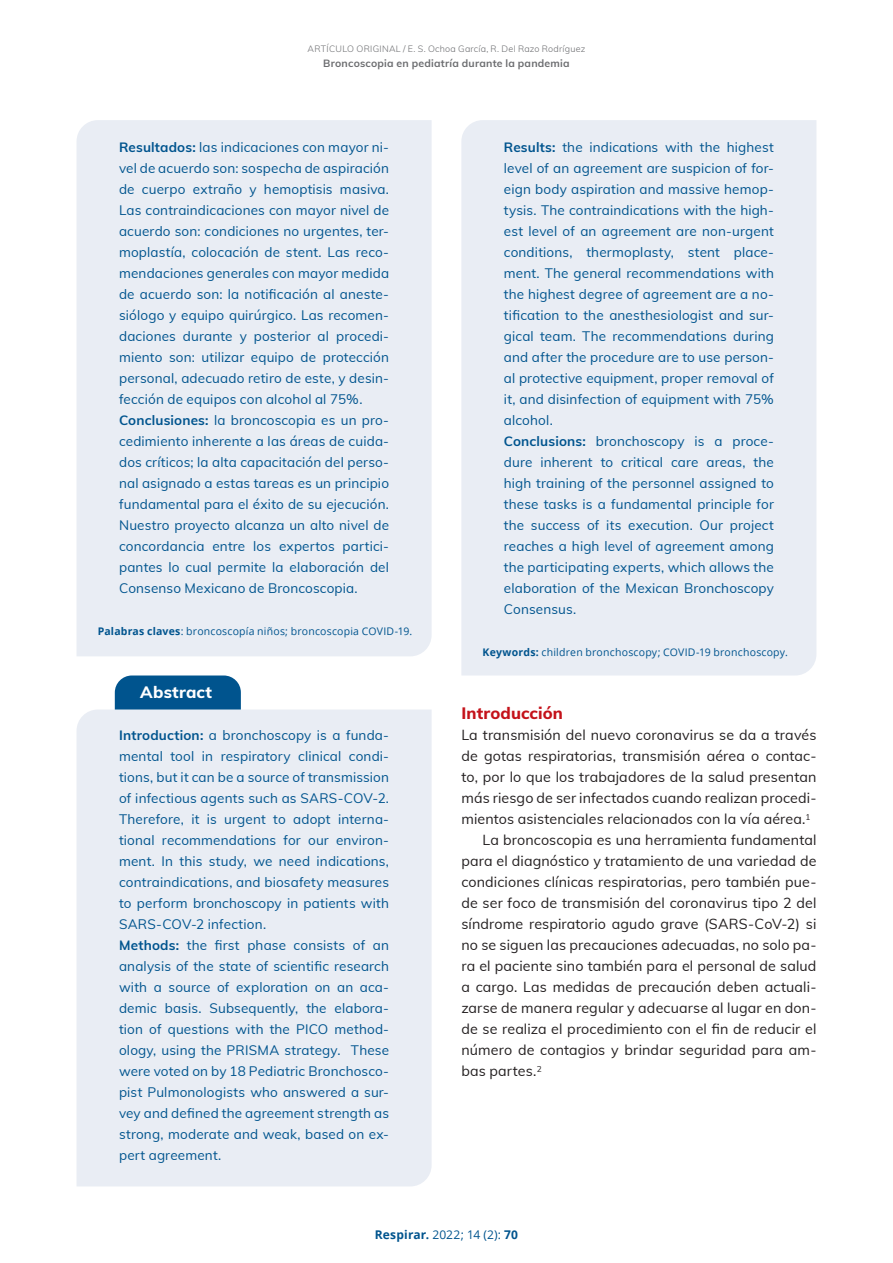
<style>
.page{position:relative;width:893px;height:1263px;background:#fff}
.page>*{position:absolute;margin:0;border:0;box-sizing:border-box;transform-origin:0 0}
.sub1{font:800 16.5px "Muli";letter-spacing:.005em;color:#c4121a}
.sub_1_resumen{font:800 16.5px "Muli";letter-spacing:.015em;color:#fff}
.normal_seco{font:14.25px/21px "Muli";letter-spacing:.01em;color:#231f20;text-align:justify}
.primero_seco{font:14.25px/21px "Muli";letter-spacing:.01em;color:#231f20;text-align:justify}
.resumen{font:13.5px/21px "Muli";letter-spacing:.01em;color:#00548e;text-align:justify}
.t1{font:700 12px "Open Sans";letter-spacing:.015em;color:#00548e}
.pie_pagina{font:10.5px "Open Sans";letter-spacing:.02em;color:#00548e}
.t2{font:700 10.5px "Muli";letter-spacing:.02em;color:#6c6d70}
.t3{font:300 9px "Muli";letter-spacing:.025em;color:#6c6d70}
.s1{font-weight:700}
.s2{font-weight:400}
</style>
<div class="page">
<div style="left:77px;top:709px;width:355px;height:477px;background:#e9edf4"></div>
<div style="left:115px;top:675px;width:126px;height:34px;background:#00548e"></div>
<div style="left:77px;top:120px;width:355px;height:536px;background:#e9edf4"></div>
<div style="left:461px;top:120px;width:355px;height:555px;background:#e9edf4"></div>
<p class="t3" style="left:308px;top:43px;width:279px">ARTÍCULO ORIGINAL / E. S. Ochoa García, R. Del Razo Rodríguez</p>
<p class="t2" style="left:323px;top:56px;width:248px">Broncoscopia en pediatría durante la pandemia</p>
<p class="resumen" style="left:119px;top:136px;width:272px"><span class="s1">Resultados:</span> las indicaciones con mayor ni&shy;vel de acuerdo son: sospecha de aspiración de cuerpo extraño y hemoptisis masiva.<br>Las contraindicaciones con mayor nivel de acuerdo son: condiciones no urgentes, ter&shy;moplastía, colocación de stent. Las reco&shy;mendaciones generales con mayor medida de acuerdo son: la notificación al aneste&shy;siólogo y equipo quirúrgico. Las recomen&shy;daciones durante y posterior al procedi&shy;miento son: utilizar equipo de protección personal, adecuado retiro de este, y desin&shy;fección de equipos con alcohol al 75%.</p>
<p class="resumen" style="left:119px;top:409px;width:272px"><span class="s1">Conclusiones:</span> la broncoscopia es un pro&shy;cedimiento inherente a las áreas de cuida&shy;dos críticos; la alta capacitación del perso&shy;nal asignado a estas tareas es un principio fundamental para el éxito de su ejecución.<br>Nuestro proyecto alcanza un alto nivel de concordancia entre los expertos partici&shy;pantes lo cual permite la elaboración del Consenso Mexicano de Broncoscopia.</p>
<p class="pie_pagina" style="left:98px;top:624px;width:316px"><span class="s1">Palabras claves</span>: broncoscopía niños; broncoscopia COVID-19.</p>
<p class="sub_1_resumen" style="left:140px;top:680px;width:73px">Abstract</p>
<p class="resumen" style="left:119px;top:724px;width:272px"><span class="s1">Introduction:</span> a bronchoscopy is a funda&shy;mental tool in respiratory clinical condi&shy;tions, but it can be a source of transmission of infectious agents such as SARS-COV-2.<br>Therefore, it is urgent to adopt interna&shy;tional recommendations for our environ&shy;ment. In this study, we need indications, contraindications, and biosafety measures to perform bronchoscopy in patients with SARS-COV-2 infection.</p>
<p class="resumen" style="left:119px;top:934px;width:272px"><span class="s1">Methods:</span> the first phase consists of an analysis of the state of scientific research with a source of exploration on an aca&shy;demic basis. Subsequently, the elabora&shy;tion of questions with the PICO method&shy;ology, using the PRISMA strategy. These were voted on by 18 Pediatric Bronchosco&shy;pist Pulmonologists who answered a sur&shy;vey and defined the agreement strength as strong, moderate and weak, based on ex&shy;pert agreement.</p>
<p class="resumen" style="left:504px;top:136px;width:272px"><span class="s1">Results:</span> the indications with the highest level of an agreement are suspicion of for&shy;eign body aspiration and massive hemop&shy;tysis. The contraindications with the high&shy;est level of an agreement are non-urgent conditions, thermoplasty, stent place&shy;ment. The general recommendations with the highest degree of agreement are a no&shy;tification to the anesthesiologist and sur&shy;gical team. The recommendations during and after the procedure are to use person&shy;al protective equipment, proper removal of it, and disinfection of equipment with 75% alcohol.</p>
<p class="resumen" style="left:504px;top:430px;width:272px"><span class="s1">Conclusions:</span> bronchoscopy is a proce&shy;dure inherent to critical care areas, the high training of the personnel assigned to these tasks is a fundamental principle for the success of its execution. Our project reaches a high level of agreement among the participating experts, which allows the elaboration of the Mexican Bronchoscopy Consensus.</p>
<p class="pie_pagina" style="left:483px;top:645px;width:307px"><span class="s1">Keywords:</span> children bronchoscopy; COVID-19 bronchoscopy.</p>
<p class="sub1" style="left:461px;top:701px;width:103px">Introducción</p>
<p class="primero_seco" style="left:461px;top:724px;width:357px">La transmisión del nuevo coronavirus se da a través de gotas respiratorias, transmisión aérea o contac&shy;to, por lo que los trabajadores de la salud presentan más riesgo de ser infectados cuando realizan procedi&shy;mientos asistenciales relacionados con la vía aérea.<sup>1</sup></p>
<p class="normal_seco" style="left:461px;top:829px;width:357px;text-indent:21px">La broncoscopia es una herramienta fundamental para el diagnóstico y tratamiento de una variedad de condiciones clínicas respiratorias, pero también pue&shy;de ser foco de transmisión del coronavirus tipo 2 del síndrome respiratorio agudo grave (SARS-CoV-2) si no se siguen las precauciones adecuadas, no solo pa&shy;ra el paciente sino también para el personal de salud a cargo. Las medidas de precaución deben actuali&shy;zarse de manera regular y adecuarse al lugar en don&shy;de se realiza el procedimiento con el fin de reducir el número de contagios y brindar seguridad para am&shy;bas partes.<sup>2</sup></p>
<p class="t1" style="left:375px;top:1226px;width:145px">Respirar. <span class="s2">2022; 14 (2):</span> 70</p>
</div>
